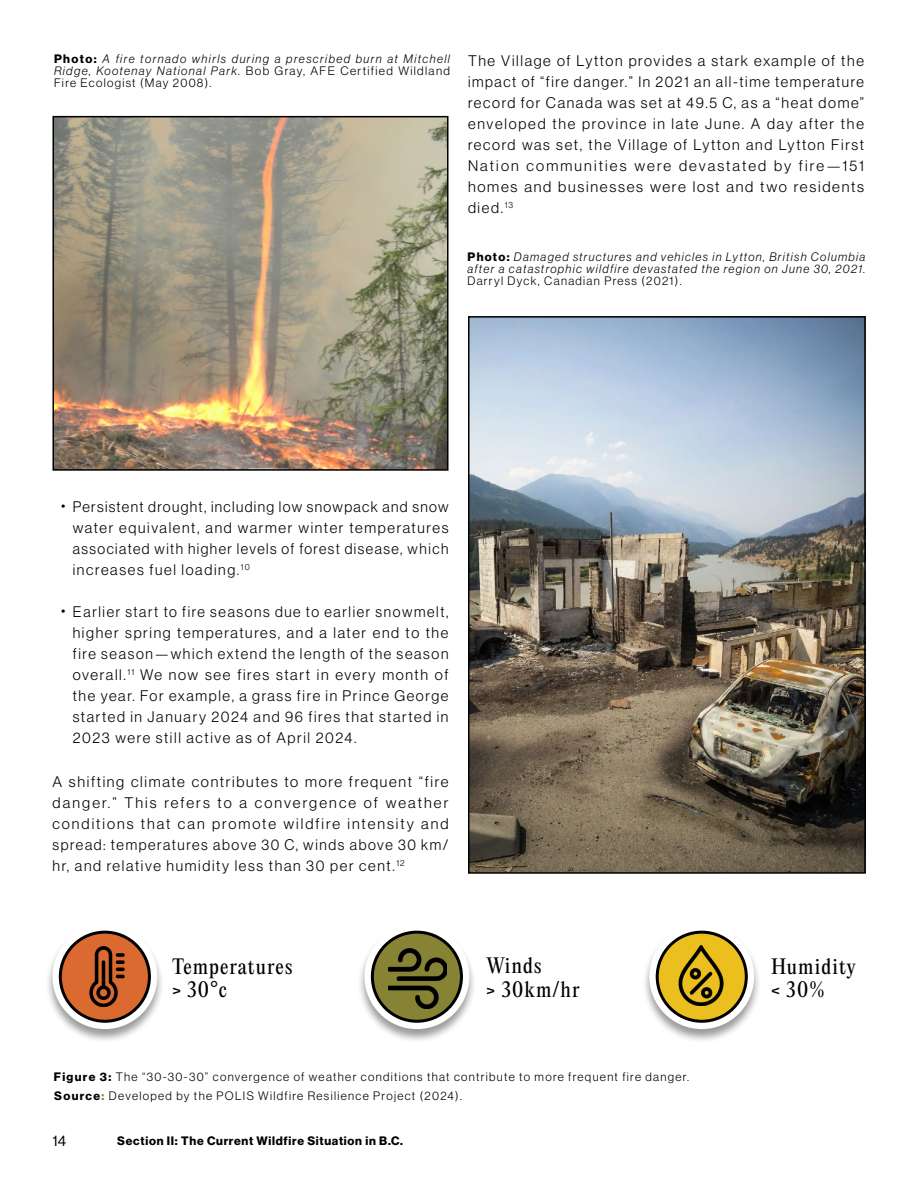
<style>
.page{position:relative;width:918px;height:1188px;background:#fff}
.page>*{position:absolute;margin:0;border:0;box-sizing:border-box;transform-origin:0 0}
.t1{font:19.5px/23.4px "PP Editorial New";letter-spacing:.06em;color:#000}
.t2{font:15px/21px "N Haas Grotesk DS Pro 45 Lt";letter-spacing:.11em;color:#000;text-align:justify}
.t3{font:15px "N Haas Grotesk DS Pro 55 Rg";color:#000}
.t4{font:12px/12px "N Haas Grotesk DS Pro 45 Lt";letter-spacing:.11em;color:#000}
.t5{font:12px/12px "N Haas Grotesk DS Pro 46 Lt It";letter-spacing:.11em;color:#000}
.t6{font:12px "N Haas Grotesk DS Pro 75 Bd";letter-spacing:.06em;color:#000}
.s1{font-family:"N Haas Grotesk DS Pro 75 Bd"}
.s2{font-family:"N Haas Grotesk DS Pro 46 Lt It"}
.s3{font-family:"N Haas Grotesk DS Pro 75 Bd";color:#878334}
</style>
<div class="page">
<img style="left:55px;top:119px;width:390px;height:349px">
<div style="left:52px;top:116px;width:396px;height:355px;border:2px solid #000"></div>
<img style="left:471px;top:319px;width:392px;height:552px">
<div style="left:468px;top:316px;width:398px;height:558px;border:2px solid #000"></div>
<div style="left:357px;top:924px;width:120px;height:120px;background:#000;opacity:.4"></div>
<svg style="left:365px;top:924px;width:104px;height:105px"></svg>
<div style="left:372px;top:932px;width:89px;height:89px;background:#878334;border-radius:50%"></div>
<div style="left:371px;top:931px;width:92px;height:92px;border:3px solid #000;border-radius:50%"></div>
<img style="left:388px;top:948px;width:59px;height:60px">
<div style="left:642px;top:924px;width:120px;height:120px;background:#000;opacity:.4"></div>
<svg style="left:649px;top:924px;width:105px;height:105px"></svg>
<div style="left:657px;top:932px;width:89px;height:89px;background:#ebbf1e;border-radius:50%"></div>
<div style="left:656px;top:931px;width:92px;height:92px;border:3px solid #000;border-radius:50%"></div>
<img style="left:672px;top:945px;width:52px;height:60px">
<div style="left:45px;top:924px;width:120px;height:120px;background:#000;opacity:.4"></div>
<svg style="left:52px;top:924px;width:105px;height:105px"></svg>
<div style="left:60px;top:932px;width:89px;height:89px;background:#da6a30;border-radius:50%"></div>
<div style="left:59px;top:931px;width:92px;height:92px;border:3px solid #000;border-radius:50%"></div>
<img style="left:89px;top:947px;width:47px;height:60px">
<p class="t5" style="left:54px;top:53px;width:397px"><span class="s1">Photo:</span> A fire tornado whirls during a prescribed burn at Mitchell</p>
<p class="t4" style="left:54px;top:65px;width:398px"><span class="s2">Ridge, Kootenay National Park.</span> Bob Gray, AFE Certified Wildland<br>Fire Ecologist (May 2008).</p>
<p class="t2" style="left:468px;top:50px;width:398px">The Village of Lytton provides a stark example of the impact of “fire danger.” In 2021 an all-time temperature record for Canada was set at 49.5 C, as a “heat dome” enveloped the province in late June. A day after the record was set, the Village of Lytton and Lytton First Nation communities were devastated by fire—151 homes and businesses were lost and two residents died.<sup>13</sup></p>
<p class="t5" style="left:468px;top:251px;width:399px"><span class="s1">Photo:</span> Damaged structures and vehicles in Lytton, British Columbia after a catastrophic wildfire devastated the region on June 30, 2021.</p>
<p class="t4" style="left:468px;top:275px;width:216px">Darryl Dyck, Canadian Press (2021).</p>
<p class="t2" style="left:73px;top:496px;width:377px">Persistent drought, including low snowpack and snow water equivalent, and warmer winter temperatures associated with higher levels of forest disease, which increases fuel loading.<sup>10</sup></p>
<p class="t2" style="left:73px;top:601px;width:377px">Earlier start to fire seasons due to earlier snowmelt, higher spring temperatures, and a later end to the fire season—which extend the length of the season overall.<sup>11</sup> We now see fires start in every month of the year. For example, a grass fire in Prince George started in January 2024 and 96 fires that started in 2023 were still active as of April 2024.</p>
<p class="t2" style="left:61px;top:496px;width:6px">•</p>
<p class="t2" style="left:61px;top:600px;width:6px">•</p>
<p class="t2" style="left:52px;top:771px;width:398px">A shifting climate contributes to more frequent “fire danger.” This refers to a convergence of weather conditions that can promote wildfire intensity and spread: temperatures above 30 C, winds above 30 km/ hr, and relative humidity less than 30 per cent.<sup>12</sup></p>
<h1 class="t1" style="left:172px;top:954px;width:122px">Temperatures &gt; 30°c</h1>
<h1 class="t1" style="left:486px;top:954px;width:95px">Winds<br>&gt; 30km/hr</h1>
<h1 class="t1" style="left:771px;top:954px;width:86px">Humidity &lt; 30%</h1>
<p class="t4" style="left:54px;top:1070px;width:637px"><span class="s1">Figure 3:</span> The “30-30-30” convergence of weather conditions that contribute to more frequent fire danger.</p>
<p class="t4" style="left:54px;top:1090px;width:409px"><span class="s1">Source</span><span class="s3">:</span> Developed by the POLIS Wildfire Resilience Project (2024).</p>
<p class="t3" style="left:52px;top:1133px;width:15px">14</p>
<p class="t6" style="left:117px;top:1134px;width:287px">Section II: The Current Wildfire Situation in B.C.</p>
</div>
